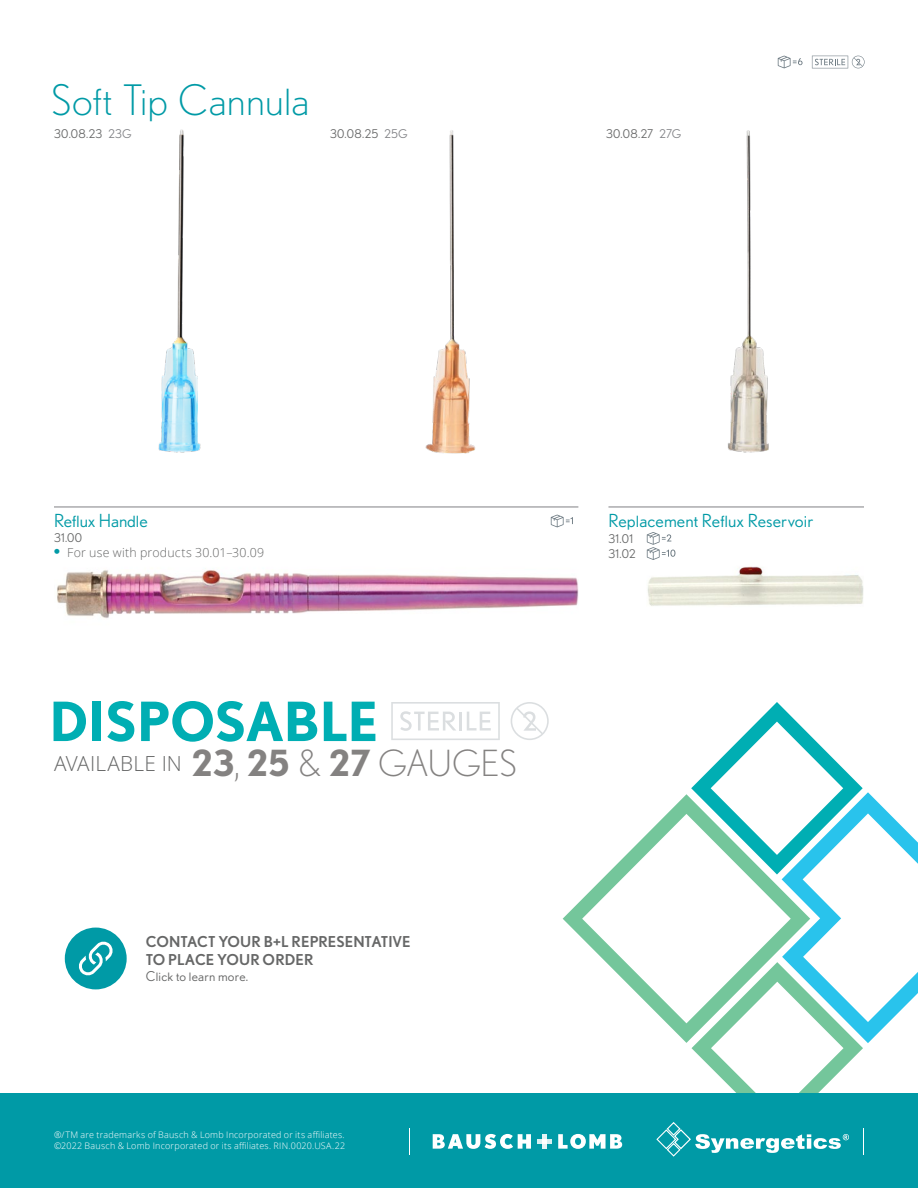
<style>
.page{position:relative;width:918px;height:1188px;background:#fff}
.page>*{position:absolute;margin:0;border:0;box-sizing:border-box;transform-origin:0 0}
.t1{font:700 54px "Nobel BL";letter-spacing:-.005em;color:#00aeb3}
.t2{font:300 42px "Nobel BL";letter-spacing:.01em;color:#009aa6}
.t3{font:300 36px "Nobel BL";letter-spacing:-.005em;color:#848281}
.t4{font:300 20.85px "Open Sans";letter-spacing:.01em;color:#666767}
.Item{font:18px "Nobel BL";letter-spacing:.005em;color:#009aa6}
.Item-2{font:500 15px/18px "Nobel BL";color:#666767}
.Item-3{font:13.5px "Nobel BL";letter-spacing:.02em;color:#666767}
.t5{font:300 12.3px "Open Sans";letter-spacing:.02em;color:#666767}
.Item_number{font:12px "Nobel BL";letter-spacing:.015em;color:#666767}
.Item_Detail{font:300 9px/10.8px "Open Sans";letter-spacing:.025em;color:#fff}
.s1{color:#808185}
.s2{font-family:"Nobel BL";font-weight:700;font-size:15px;color:#009aa6}
.s3{font-weight:700}
</style>
<div class="page">
<img style="left:57px;top:570px;width:521px;height:48px">
<img style="left:158px;top:129px;width:43px;height:324px">
<img style="left:425px;top:130px;width:50px;height:324px">
<img style="left:728px;top:130px;width:41px;height:323px">
<svg style="left:563px;top:825px;width:93px;height:187px"></svg>
<div style="left:0;top:1094px;width:918px;height:94px;background:#009aa6"></div>
<svg style="left:409px;top:1128px;width:1px;height:27px"></svg>
<svg style="left:656px;top:702px;width:262px;height:455px"></svg>
<svg style="left:433px;top:1134px;width:98px;height:15px"></svg>
<svg style="left:558px;top:1134px;width:64px;height:15px"></svg>
<svg style="left:537px;top:1134px;width:15px;height:15px"></svg>
<img style="left:647px;top:566px;width:217px;height:40px">
<hr style="left:608px;top:507px;width:256px;height:1px;background:#808185">
<svg style="left:647px;top:532px;width:28px;height:28px"></svg>
<svg style="left:778px;top:56px;width:25px;height:12px"></svg>
<svg style="left:812px;top:56px;width:53px;height:12px"></svg>
<hr style="left:54px;top:507px;width:524px;height:1px;background:#808185">
<svg style="left:551px;top:515px;width:22px;height:12px"></svg>
<svg style="left:391px;top:702px;width:109px;height:38px"></svg>
<svg style="left:511px;top:702px;width:38px;height:38px"></svg>
<div style="left:65px;top:928px;width:62px;height:61px;background:#009aa6;border-radius:50%"></div>
<svg style="left:79px;top:941px;width:34px;height:35px"></svg>
<p class="t2" style="left:51px;top:76px;width:260px">Soft Tip Cannula</p>
<p class="Item_number" style="left:54px;top:127px;width:79px">30.08.23 <span class="s1">23G</span></p>
<p class="Item_number" style="left:330px;top:127px;width:79px">30.08.25 <span class="s1">25G</span></p>
<p class="Item_number" style="left:606px;top:127px;width:77px">30.08.27 <span class="s1">27G</span></p>
<p class="Item" style="left:54px;top:511px;width:95px">Reflux Handle</p>
<p class="Item_number" style="left:54px;top:531px;width:30px">31.00</p>
<p class="t5" style="left:54px;top:544px;width:212px"><span class="s2">•</span> For use with products 30.01–30.09</p>
<p class="t1" style="left:50px;top:689px;width:331px">DISPOSABLE</p>
<p class="t4" style="left:54px;top:749px;width:129px">AVAILABLE IN</p>
<p class="t3" style="left:192px;top:742px;width:326px"><span class="s3">23</span>, <span class="s3">25</span> &amp; <span class="s3">27</span> GAUGES</p>
<p class="Item-2" style="left:146px;top:932px;width:266px">CONTACT YOUR B+L REPRESENTATIVE<br>TO PLACE YOUR ORDER</p>
<p class="Item-3" style="left:146px;top:969px;width:104px">Click to learn more.</p>
<p class="Item_Detail" style="left:54px;top:1129px;width:293px">®/TM are trademarks of Bausch &amp; Lomb Incorporated or its affiliates. ©2022 Bausch &amp; Lomb Incorporated or its affiliates. RIN.0020.USA.22</p>
<p class="Item" style="left:608px;top:511px;width:206px">Replacement Reflux Reservoir</p>
<p class="Item_number" style="left:608px;top:531px;width:26px">31.01</p>
<p class="Item_number" style="left:608px;top:547px;width:29px">31.02</p>
</div>
